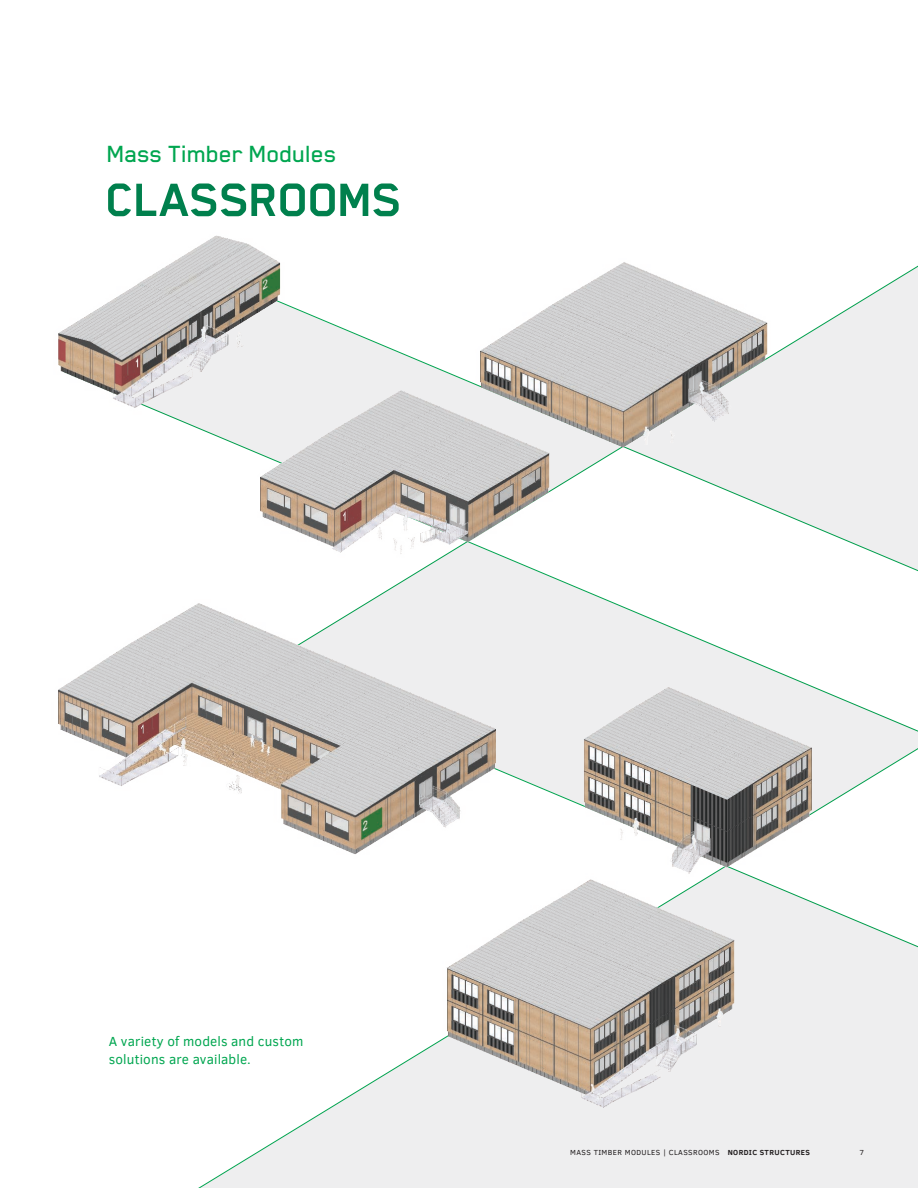
<style>
.page{position:relative;width:918px;height:1188px;background:#fff}
.page>*{position:absolute;margin:0;border:0;box-sizing:border-box;transform-origin:0 0}
.t1{font:700 54px "Blender Pro";letter-spacing:-.03em;color:#00804d}
.t2{font:500 27px "Blender Pro";letter-spacing:-.01em;color:#00a650}
.t3{font:13.5px/18px "Clear Sans";letter-spacing:.01em;color:#00a650}
.t4{font:7.5px "Clear Sans";letter-spacing:.05em;color:#231f20}
.s1{font-weight:700}
</style>
<div class="page">
<svg style="left:503px;top:265px;width:415px;height:475px"></svg>
<svg style="left:622px;top:284px;width:296px;height:293px"></svg>
<svg style="left:198px;top:740px;width:720px;height:448px"></svg>
<img style="left:503px;top:641px;width:407px;height:277px">
<img style="left:493px;top:262px;width:346px;height:208px">
<img style="left:58px;top:235px;width:320px;height:182px">
<img style="left:170px;top:343px;width:452px;height:277px">
<img style="left:58px;top:599px;width:445px;height:277px">
<img style="left:356px;top:842px;width:451px;height:277px">
<h2 class="t2" style="left:107px;top:139px;width:231px">Mass Timber Modules</h2>
<h1 class="t1" style="left:106px;top:170px;width:299px">CLASSROOMS</h1>
<p class="t3" style="left:109px;top:1032px;width:196px">A variety of models and custom solutions are available.</p>
<p class="t4" style="left:570px;top:1147px;width:241px">MASS TIMBER MODULES | CLASSROOMS <span class="s1">NORDIC STRUCTURES</span></p>
<p class="t4" style="left:859px;top:1147px;width:6px">7</p>
</div>
